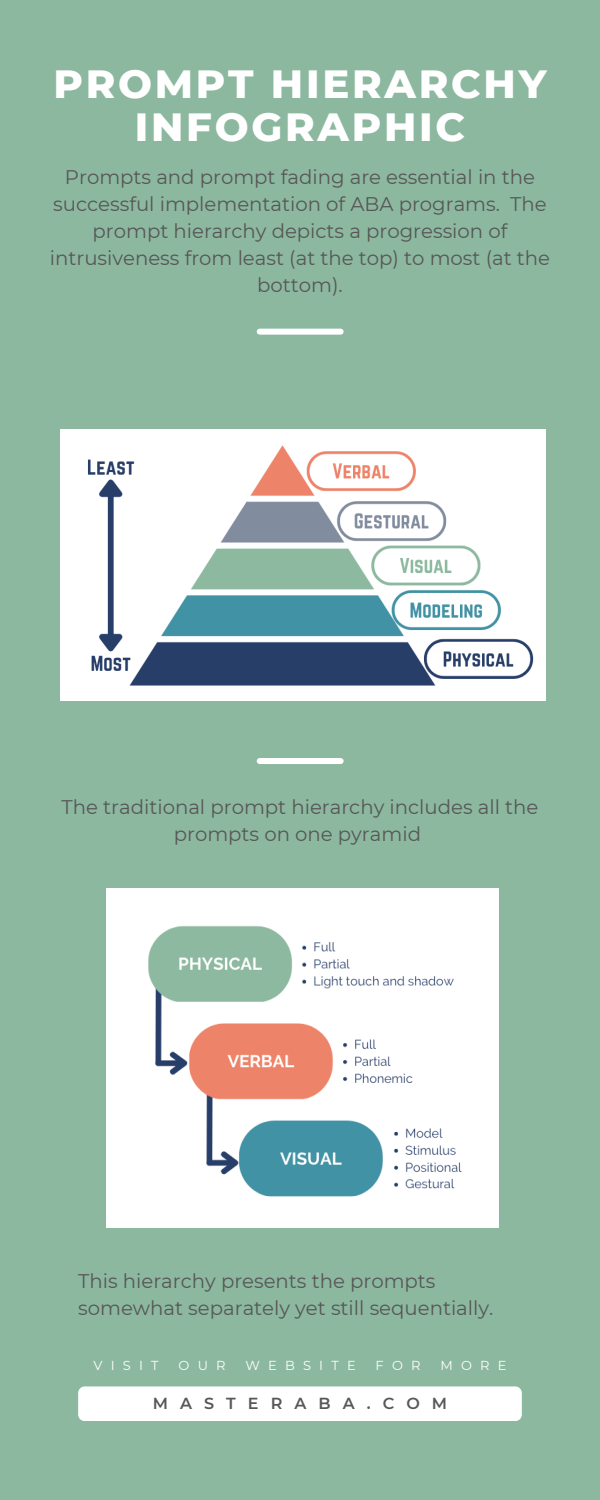
<style>
.page{position:relative;width:600px;height:1500px;background:#8cb89f}
.page>*{position:absolute;margin:0;border:0;box-sizing:border-box;transform-origin:0 0}
.t1{font:800 40.2px/42.8px "Montserrat";letter-spacing:.07em;color:#fff;text-align:center}
.t2{font:19.7px/27px "Montserrat";color:#575757;text-align:center}
.t3{font:600 16px "Montserrat";letter-spacing:.755em;color:#575757}
.t4{font:13px "Montserrat";letter-spacing:.63em;color:#fff}
</style>
<div class="page">
<div style="left:260px;top:329px;width:81px;height:6px;background:#fff"></div>
<div style="left:260px;top:758px;width:81px;height:6px;background:#fff"></div>
<div style="left:78px;top:1386px;width:444px;height:35px;background:#fff;border-radius:7px"></div>
<img style="left:60px;top:429px;width:485px;height:272px">
<img style="left:107px;top:888px;width:391px;height:339px">
<p class="t1" style="left:53px;top:62px;width:495px">PROMPT HIERARCHY<br>INFOGRAPHIC</p>
<p class="t2" style="left:50px;top:163px;width:502px">Prompts and prompt fading are essential in the successful implementation of ABA programs. The prompt hierarchy depicts a progression of intrusiveness from least (at the top) to most (at the bottom).</p>
<p class="t2" style="left:62px;top:793px;width:478px">The traditional prompt hierarchy includes all the prompts on one pyramid</p>
<p class="t2" style="left:78px;top:1268px;width:417px;text-align:left">This hierarchy presents the prompts somewhat separately yet still sequentially.</p>
<p class="t4" style="left:94px;top:1358px;width:67px">VISIT</p>
<p class="t4" style="left:179px;top:1358px;width:49px">OUR</p>
<p class="t4" style="left:245px;top:1358px;width:112px">WEBSITE</p>
<p class="t4" style="left:376px;top:1358px;width:46px">FOR</p>
<p class="t4" style="left:440px;top:1358px;width:68px">MORE</p>
<p class="t3" style="left:153px;top:1393px;width:296px">MASTERABA.COM</p>
</div>
